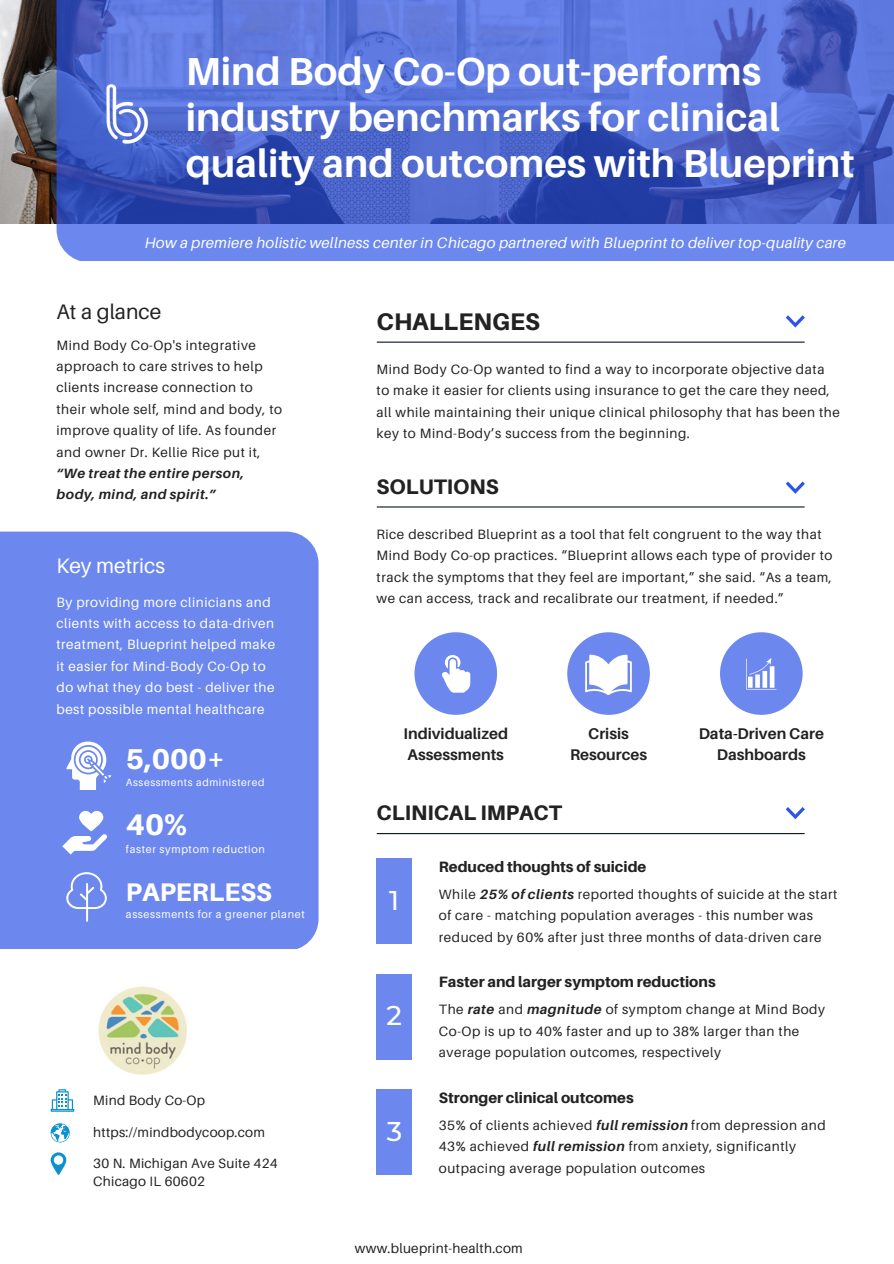
<style>
.page{position:relative;width:894px;height:1264px;background:#fff}
.page>*{position:absolute;margin:0;border:0;box-sizing:border-box;transform-origin:0 0}
.t1{font:700 39px/46.2px "Aileron";color:#fff}
.t2{font:800 29.7px "Aileron";color:#fff}
.t3{font:800 28.65px "Aileron";color:#fff}
.t4{font:500 27px "Montserrat";color:#fff}
.t5{font:800 25.5px "Aileron";color:#fff}
.t6{font:800 24px "Aileron";color:#222}
.t7{font:800 21px "Aileron";color:#222}
.t8{font:21px "Aileron";color:#fff}
.t9{font:21px "Aileron";color:#222}
.t10{font:700 15.45px/21.1px "Aileron";color:#222;text-align:center}
.t11{font:italic 15px "Aileron";letter-spacing:.02em;color:#fff}
.t12{font:800 15px "Aileron";color:#222}
.t13{font:13.5px/21.5px "Aileron";letter-spacing:.04em;color:#222}
.t14{font:13.5px/21.5px "Aileron";letter-spacing:.04em;color:#fff}
.t15{font:13.5px/18px "Aileron";letter-spacing:.02em;color:#222}
.t16{font:italic 700 13.5px/21.5px "Aileron";letter-spacing:.04em;color:#222}
.t17{font:10.8px "Aileron";letter-spacing:.06em;color:#fff}
.t18{font:10.5px "Aileron";letter-spacing:.06em;color:#fff}
.s1{font-weight:700;font-style:italic}
</style>
<div class="page">
<div style="left:0;top:531px;width:318px;height:418px;background:#6c88ef"></div>
<svg style="left:66px;top:741px;width:45px;height:49px"></svg>
<svg style="left:51px;top:1152px;width:15px;height:22px"></svg>
<svg style="left:62px;top:811px;width:45px;height:43px"></svg>
<img style="left:0;top:0;width:56px;height:223px">
<svg style="left:56px;top:0;width:837px;height:261px;background:#516bd1"></svg>
<div style="left:376px;top:858px;width:35px;height:86px;background:#6c88ef"></div>
<div style="left:376px;top:974px;width:35px;height:85px;background:#6c88ef"></div>
<div style="left:376px;top:1089px;width:35px;height:86px;background:#6c88ef"></div>
<hr style="left:377px;top:341px;width:427px;height:2px;background:#0b1623">
<hr style="left:377px;top:506px;width:427px;height:1px;background:#0b1623">
<hr style="left:377px;top:833px;width:427px;height:1px;background:#0b1623">
<div style="left:414px;top:632px;width:83px;height:83px;background:#6c88ef;border-radius:50%"></div>
<svg style="left:442px;top:655px;width:28px;height:37px"></svg>
<div style="left:567px;top:632px;width:82px;height:83px;background:#6c88ef;border-radius:50%"></div>
<div style="left:719px;top:632px;width:83px;height:83px;background:#6c88ef;border-radius:50%"></div>
<svg style="left:746px;top:658px;width:29px;height:31px"></svg>
<svg style="left:785px;top:315px;width:19px;height:12px"></svg>
<svg style="left:785px;top:481px;width:19px;height:13px"></svg>
<svg style="left:785px;top:807px;width:19px;height:12px"></svg>
<svg style="left:51px;top:1089px;width:23px;height:22px"></svg>
<svg style="left:51px;top:1123px;width:19px;height:19px"></svg>
<img style="left:98px;top:986px;width:89px;height:89px">
<svg style="left:585px;top:654px;width:47px;height:41px"></svg>
<img style="left:89px;top:77px;width:74px;height:73px">
<svg style="left:66px;top:872px;width:41px;height:49px;background:#849cf1"></svg>
<h1 class="t1" style="left:186px;top:47px;width:670px">Mind Body Co-Op out-performs industry benchmarks for clinical quality and outcomes with Blueprint</h1>
<p class="t11" style="left:145px;top:233px;width:702px">How a premiere holistic wellness center in Chicago partnered with Blueprint to deliver top-quality care</p>
<h3 class="t9" style="left:56px;top:298px;width:106px">At a glance</h3>
<p class="t13" style="left:56px;top:334px;width:227px">Mind Body Co-Op's integrative approach to care strives to help clients increase connection to their whole self, mind and body, to improve quality of life. As founder and owner Dr. Kellie Rice put it,</p>
<p class="t16" style="left:56px;top:462px;width:189px">“We treat the entire person, body, mind, and spirit.”</p>
<h3 class="t8" style="left:56px;top:552px;width:110px">Key metrics</h3>
<p class="t14" style="left:56px;top:591px;width:220px">By providing more clinicians and clients with access to data-driven treatment, Blueprint helped make it easier for Mind-Body Co-Op to do what they do best - deliver the best possible mental healthcare</p>
<h3 class="t3" style="left:126px;top:741px;width:101px">5,000+</h3>
<p class="t18" style="left:126px;top:775px;width:140px">Assessments administered</p>
<h2 class="t2" style="left:126px;top:806px;width:63px">40%</h2>
<p class="t17" style="left:126px;top:842px;width:140px">faster symptom reduction</p>
<h3 class="t5" style="left:126px;top:876px;width:147px">PAPERLESS</h3>
<p class="t17" style="left:126px;top:907px;width:180px">assessments for a greener planet</p>
<p class="t15" style="left:93px;top:1091px;width:113px">Mind Body Co-Op</p>
<p class="t15" style="left:93px;top:1123px;width:173px">https://mindbodycoop.com</p>
<p class="t15" style="left:93px;top:1154px;width:186px">30 N. Michigan Ave Suite 424<br>Chicago IL 60602</p>
<h3 class="t6" style="left:376px;top:306px;width:165px">CHALLENGES</h3>
<p class="t13" style="left:376px;top:358px;width:464px">Mind Body Co-Op wanted to find a way to incorporate objective data to make it easier for clients using insurance to get the care they need, all while maintaining their unique clinical philosophy that has been the key to Mind-Body’s success from the beginning.</p>
<h3 class="t7" style="left:376px;top:474px;width:124px">SOLUTIONS</h3>
<p class="t13" style="left:376px;top:523px;width:457px">Rice described Blueprint as a tool that felt congruent to the way that Mind Body Co-op practices. “Blueprint allows each type of provider to track the symptoms that they feel are important,” she said. “As a team, we can access, track and recalibrate our treatment, if needed.”</p>
<p class="t10" style="left:403px;top:722px;width:106px;text-align:left">Individualized<br>Assessments</p>
<p class="t10" style="left:570px;top:722px;width:78px">Crisis<br>Resources</p>
<p class="t10" style="left:698px;top:722px;width:127px">Data-Driven Care<br>Dashboards</p>
<h3 class="t7" style="left:376px;top:799px;width:187px">CLINICAL IMPACT</h3>
<p class="t12" style="left:439px;top:857px;width:209px">Reduced thoughts of suicide</p>
<h3 class="t4" style="left:389px;top:883px;width:11px">1</h3>
<p class="t13" style="left:439px;top:883px;width:400px">While <span class="s1">25% of clients</span> reported thoughts of suicide at the start of care - matching population averages - this number was reduced by 60% after just three months of data-driven care</p>
<p class="t12" style="left:439px;top:972px;width:278px">Faster and larger symptom reductions</p>
<h3 class="t4" style="left:386px;top:999px;width:17px">2</h3>
<p class="t13" style="left:439px;top:998px;width:387px">The <span class="s1">rate</span> and <span class="s1">magnitude</span> of symptom change at Mind Body<br>Co-Op is up to 40% faster and up to 38% larger than the average population outcomes, respectively</p>
<p class="t12" style="left:439px;top:1088px;width:196px">Stronger clinical outcomes</p>
<h3 class="t4" style="left:387px;top:1114px;width:17px">3</h3>
<p class="t13" style="left:439px;top:1114px;width:388px">35% of clients achieved <span class="s1">full remission</span> from depression and<br>43% achieved <span class="s1">full remission</span> from anxiety, significantly outpacing average population outcomes</p>
<p class="t15" style="left:355px;top:1238px;width:169px">www.blueprint-health.com</p>
</div>
